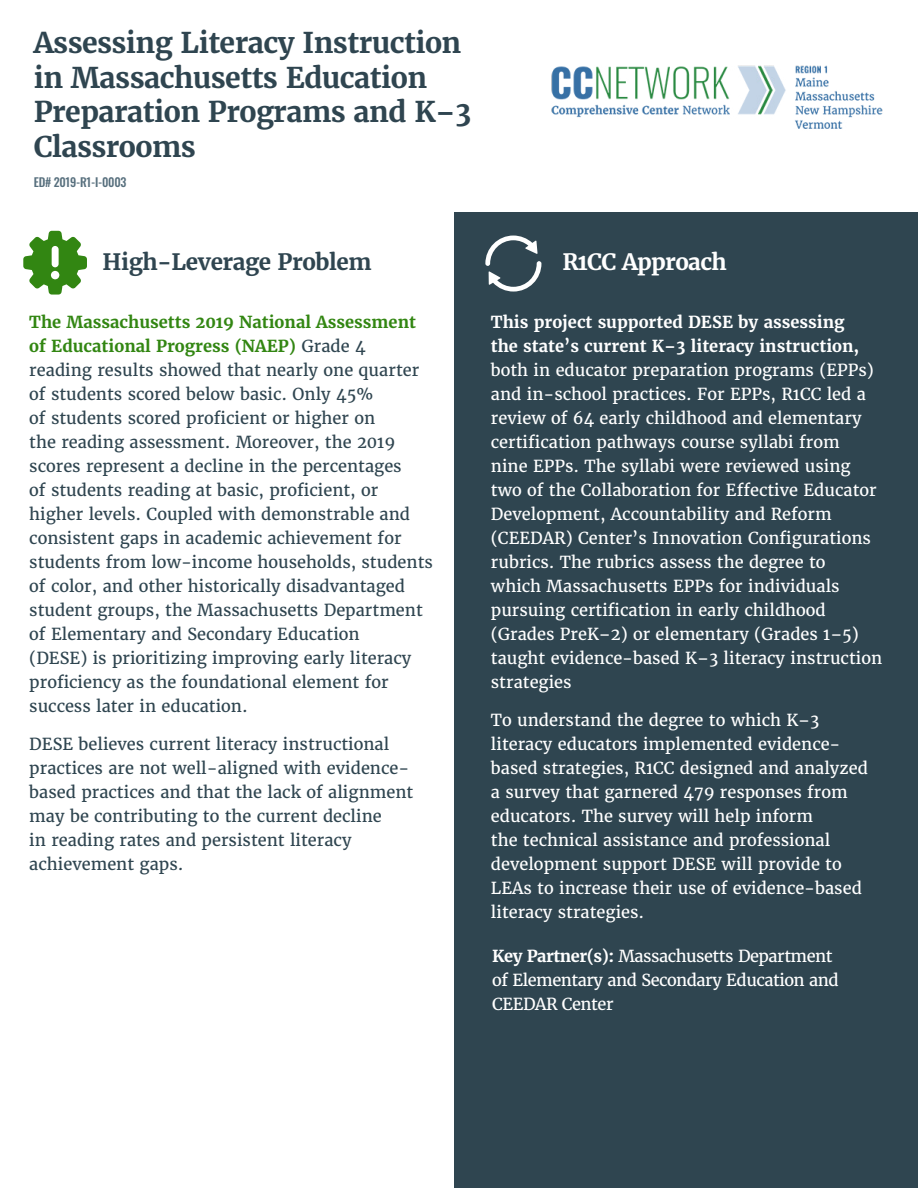
<style>
.page{position:relative;width:918px;height:1188px;background:#fff}
.page>*{position:absolute;margin:0;border:0;box-sizing:border-box;transform-origin:0 0}
.t1{font:700 28.5px/34.5px "Merriweather";letter-spacing:-.02em;color:#2f4550}
.t2{font:700 22.5px "Merriweather";letter-spacing:-.02em;color:#2f4550}
.t3{font:700 22.5px "Merriweather";letter-spacing:-.03em;color:#fff}
.t4{font:16.5px/24px "Merriweather";color:#fff}
.t5{font:16.5px/24px "Merriweather";color:#2f4550}
.t6{font:16.5px/24px "Merriweather";letter-spacing:-.03em;color:#fff}
.t7{font:500 12px "Oswald";letter-spacing:-.02em;color:#576f7d}
.s1{font-weight:700;color:#328612}
.s2{font-weight:700}
</style>
<div class="page">
<div style="left:454px;top:212px;width:464px;height:976px;background:#2f4550"></div>
<svg style="left:23px;top:231px;width:64px;height:64px"></svg>
<img style="left:551px;top:65px;width:332px;height:64px">
<svg style="left:485px;top:236px;width:56px;height:56px"></svg>
<h1 class="t1" style="left:34px;top:25px;width:439px">Assessing Literacy Instruction in Massachusetts Education<br>Preparation Programs and K–3<br>Classrooms</h1>
<p class="t7" style="left:34px;top:175px;width:94px">ED# 2019-R1-I-0003</p>
<h2 class="t2" style="left:103px;top:247px;width:270px">High-Leverage Problem</h2>
<p class="t5" style="left:29px;top:310px;width:405px"><span class="s1">The Massachusetts 2019 National Assessment of Educational Progress (NAEP)</span> Grade 4<br>reading results showed that nearly one quarter of students scored below basic. Only 45%<br>of students scored proficient or higher on<br>the reading assessment. Moreover, the 2019 scores represent a decline in the percentages<br>of students reading at basic, proficient, or higher levels. Coupled with demonstrable and consistent gaps in academic achievement for students from low-income households, students of color, and other historically disadvantaged student groups, the Massachusetts Department of Elementary and Secondary Education<br>(DESE) is prioritizing improving early literacy proficiency as the foundational element for success later in education.</p>
<p class="t5" style="left:29px;top:732px;width:386px">DESE believes current literacy instructional practices are not well-aligned with evidence&shy;based practices and that the lack of alignment may be contributing to the current decline<br>in reading rates and persistent literacy achievement gaps.</p>
<h2 class="t3" style="left:563px;top:247px;width:166px">R1CC Approach</h2>
<p class="t4" style="left:491px;top:310px;width:393px"><span class="s2">This project supported DESE by assessing<br>the state’s current K–3 literacy instruction, </span>both in educator preparation programs (EPPs) and in-school practices. For EPPs, R1CC led a review of 64 early childhood and elementary certification pathways course syllabi from<br>nine EPPs. The syllabi were reviewed using two of the Collaboration for Effective Educator Development, Accountability and Reform (CEEDAR) Center’s Innovation Configurations rubrics. The rubrics assess the degree to<br>which Massachusetts EPPs for individuals pursuing certification in early childhood (Grades PreK–2) or elementary (Grades 1–5) taught evidence-based K–3 literacy instruction strategies</p>
<p class="t4" style="left:491px;top:708px;width:379px">To understand the degree to which K–3 literacy educators implemented evidence&shy;based strategies, R1CC designed and analyzed a survey that garnered 479 responses from educators. The survey will help inform<br>the technical assistance and professional development support DESE will provide to LEAs to increase their use of evidence-based literacy strategies.</p>
<p class="t6" style="left:492px;top:944px;width:348px"><span class="s2">Key Partner(s):</span> Massachusetts Department of Elementary and Secondary Education and<br>CEEDAR Center</p>
</div>
